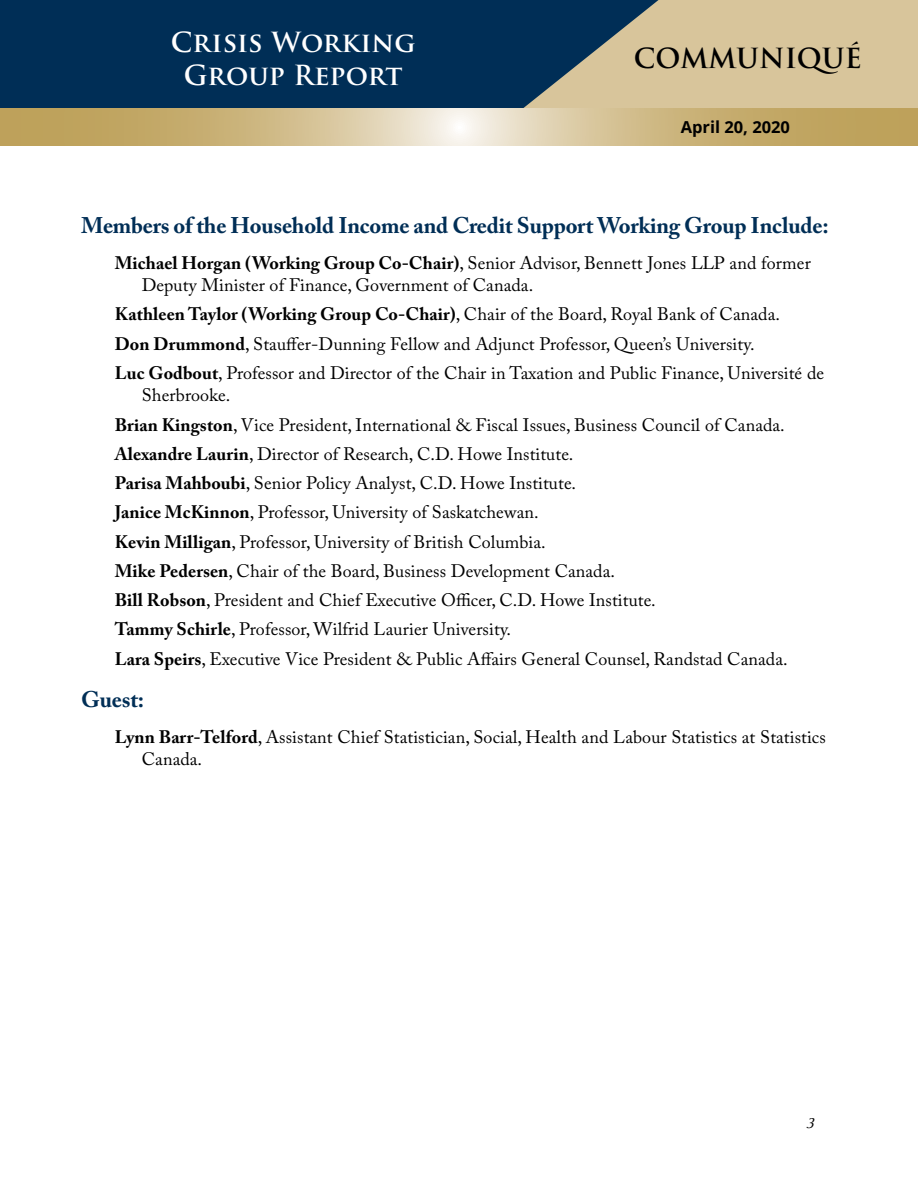
<style>
.page{position:relative;width:918px;height:1188px;background:#fff}
.page>*{position:absolute;margin:0;border:0;box-sizing:border-box;transform-origin:0 0}
.t1{font:700 27px/33px "Trajan Pro";letter-spacing:.01em;color:#fff;text-align:center}
.t2{font:700 27px "Trajan Pro";color:#000}
.t3{font:700 22.5px "Adobe Caslon Pro";letter-spacing:-.01em;color:#002e56}
.t4{font:18px/29.2px "Adobe Caslon Pro";letter-spacing:.005em;color:#000}
.t5{font:700 16.5px "Open Sans";color:#000}
.t6{font:italic 15px "Optima";color:#000}
.s1{font-weight:700}
</style>
<div class="page">
<div style="left:0;top:0;width:664px;height:108px;background:#002e56"></div>
<svg style="left:524px;top:0;width:394px;height:108px"></svg>
<svg style="left:1px;top:108px;width:917px;height:38px;background:#cfba88"></svg>
<h1 class="t1" style="left:171px;top:27px;width:246px">Crisis Working<br>Group Report</h1>
<h1 class="t2" style="left:634px;top:42px;width:230px">COMMUNIQUÉ</h1>
<p class="t5" style="left:681px;top:116px;width:111px">April 20, 2020</p>
<p class="t3" style="left:81px;top:212px;width:749px">Members of the Household Income and Credit Support Working Group Include:</p>
<p class="t4" style="left:142px;top:251px;width:671px;line-height:22.5px;text-indent:-27px"><span class="s1">Michael Horgan (Working Group Co-Chair)</span>, Senior Advisor, Bennett Jones LLP and former<br>Deputy Minister of Finance, Government of Canada.</p>
<p class="t4" style="left:115px;top:299px;width:711px"><span class="s1">Kathleen Taylor (Working Group Co-Chair)</span>, Chair of the Board, Royal Bank of Canada.<br><span class="s1">Don Drummond</span>, Stauffer-Dunning Fellow and Adjunct Professor, Queen’s University.<br><span class="s1">Luc Godbout</span>, Professor and Director of the Chair in Taxation and Public Finance, Université de</p>
<p class="t4" style="left:115px;top:380px;width:675px;text-indent:27px">Sherbrooke.<br><span class="s1">Brian Kingston</span>, Vice President, International &amp; Fiscal Issues, Business Council of Canada.<br><span class="s1">Alexandre Laurin</span>, Director of Research, C.D. Howe Institute.<br><span class="s1">Parisa Mahboubi</span>, Senior Policy Analyst, C.D. Howe Institute.<br><span class="s1">Janice McKinnon</span>, Professor, University of Saskatchewan.<br><span class="s1">Kevin Milligan</span>, Professor, University of British Columbia.<br><span class="s1">Mike Pedersen</span>, Chair of the Board, Business Development Canada.<br><span class="s1">Bill Robson</span>, President and Chief Executive Officer, C.D. Howe Institute.<br><span class="s1">Tammy Schirle</span>, Professor, Wilfrid Laurier University.<br><span class="s1">Lara Speirs</span>, Executive Vice President &amp; Public Affairs General Counsel, Randstad Canada.</p>
<p class="t3" style="left:81px;top:686px;width:65px">Guest:</p>
<p class="t4" style="left:142px;top:725px;width:686px;line-height:22.5px;text-indent:-27px"><span class="s1">Lynn Barr-Telford</span>, Assistant Chief Statistician, Social, Health and Labour Statistics at Statistics<br>Canada.</p>
<p class="t6" style="left:806px;top:1114px;width:10px">3</p>
</div>
